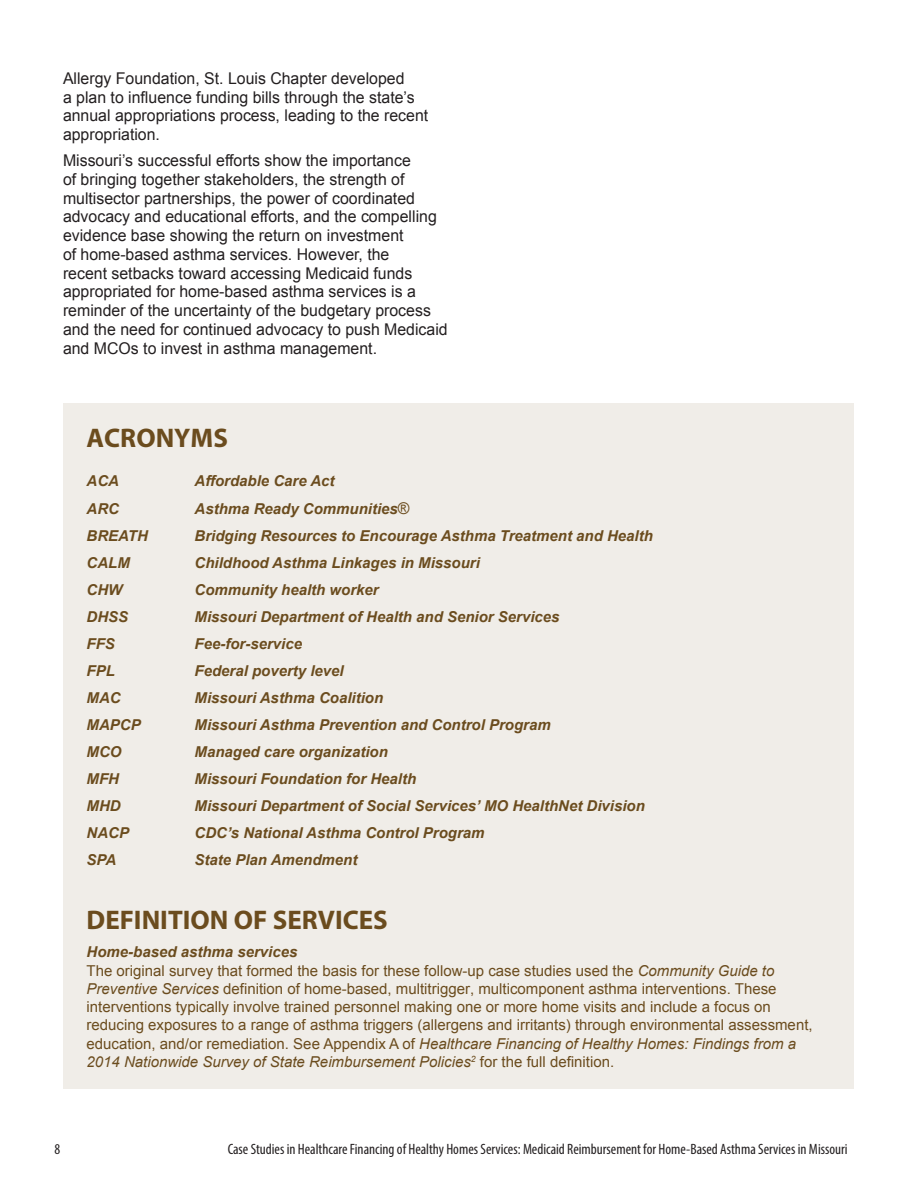
<style>
.page{position:relative;width:918px;height:1188px;background:#fff}
.page>*{position:absolute;margin:0;border:0;box-sizing:border-box;transform-origin:0 0}
.t1{font:700 27px "Myriad Pro";color:#6b4c1e}
.t2{font:16.2px/18.8px "Arial";color:#231f20}
.t3{font:15px/18.3px "Arial";color:#6b4c1e}
.t4{font:italic 700 15px "Arial";color:#6b4c1e}
.t5{font:condensed 15px "Myriad Pro";color:#231f20}
.s1{font-weight:400;font-style:normal;font-size:16.2px}
.s2{font-weight:700;font-style:italic}
.s3{font-style:italic}
</style>
<div class="page">
<div style="left:63px;top:403px;width:790px;height:686px;background:#f0ede8"></div>
<p class="t2" style="left:63px;top:69px;width:367px">Allergy Foundation, St. Louis Chapter developed<br>a plan to influence funding bills through the state’s annual appropriations process, leading to the recent appropriation.</p>
<p class="t2" style="left:63px;top:151px;width:386px">Missouri’s successful efforts show the importance<br>of bringing together stakeholders, the strength of multisector partnerships, the power of coordinated advocacy and educational efforts, and the compelling evidence base showing the return on investment<br>of home-based asthma services. However, the<br>recent setbacks toward accessing Medicaid funds appropriated for home-based asthma services is a reminder of the uncertainty of the budgetary process and the need for continued advocacy to push Medicaid and MCOs to invest in asthma management.</p>
<h1 class="t1" style="left:87px;top:420px;width:143px">ACRONYMS</h1>
<p class="t4" style="left:87px;top:471px;width:34px">ACA</p>
<p class="t4" style="left:195px;top:471px;width:142px">Affordable Care Act</p>
<p class="t4" style="left:87px;top:498px;width:34px">ARC</p>
<p class="t4" style="left:195px;top:498px;width:217px">Asthma Ready Communities<span class="s1">®</span></p>
<p class="t4" style="left:87px;top:525px;width:63px">BREATH</p>
<p class="t4" style="left:195px;top:525px;width:460px">Bridging Resources to Encourage Asthma Treatment and Health</p>
<p class="t4" style="left:87px;top:552px;width:45px">CALM</p>
<p class="t4" style="left:195px;top:552px;width:287px">Childhood Asthma Linkages in Missouri</p>
<p class="t4" style="left:87px;top:579px;width:37px">CHW</p>
<p class="t4" style="left:195px;top:579px;width:186px">Community health worker</p>
<p class="t4" style="left:87px;top:606px;width:43px">DHSS</p>
<p class="t4" style="left:195px;top:606px;width:367px">Missouri Department of Health and Senior Services</p>
<p class="t4" style="left:87px;top:633px;width:30px">FFS</p>
<p class="t4" style="left:195px;top:633px;width:109px">Fee-for-service</p>
<p class="t4" style="left:87px;top:660px;width:30px">FPL</p>
<p class="t4" style="left:195px;top:660px;width:151px">Federal poverty level</p>
<p class="t4" style="left:87px;top:687px;width:36px">MAC</p>
<p class="t4" style="left:195px;top:687px;width:190px">Missouri Asthma Coalition</p>
<p class="t4" style="left:87px;top:714px;width:56px">MAPCP</p>
<p class="t4" style="left:195px;top:714px;width:358px">Missouri Asthma Prevention and Control Program</p>
<p class="t4" style="left:87px;top:741px;width:36px">MCO</p>
<p class="t4" style="left:195px;top:741px;width:195px">Managed care organization</p>
<p class="t4" style="left:87px;top:768px;width:34px">MFH</p>
<p class="t4" style="left:195px;top:768px;width:223px">Missouri Foundation for Health</p>
<p class="t4" style="left:87px;top:795px;width:36px">MHD</p>
<p class="t4" style="left:195px;top:795px;width:452px">Missouri Department of Social Services’ MO HealthNet Division</p>
<p class="t4" style="left:87px;top:822px;width:44px">NACP</p>
<p class="t4" style="left:195px;top:822px;width:292px">CDC’s National Asthma Control Program</p>
<p class="t4" style="left:87px;top:849px;width:31px">SPA</p>
<p class="t4" style="left:195px;top:849px;width:164px">State Plan Amendment</p>
<h1 class="t1" style="left:87px;top:902px;width:303px">DEFINITION OF SERVICES</h1>
<p class="t3" style="left:87px;top:943px;width:728px"><span class="s2">Home-based asthma services<br></span>The original survey that formed the basis for these follow-up case studies used the <span class="s3">Community Guide to Preventive Services</span> definition of home-based, multitrigger, multicomponent asthma interventions. These interventions typically involve trained personnel making one or more home visits and include a focus on reducing exposures to a range of asthma triggers (allergens and irritants) through environmental assessment, education, and/or remediation. See Appendix A of <span class="s3">Healthcare Financing of Healthy Homes: Findings from a 2014 Nationwide Survey of State Reimbursement Policies</span><sup>2</sup> for the full definition.</p>
<p class="t5" style="left:55px;top:1140px;width:7px">8</p>
<p class="t5" style="left:228px;top:1140px;width:621px">Case Studies in Healthcare Financing of Healthy Homes Services: Medicaid Reimbursement for Home-Based Asthma Services in Missouri</p>
</div>
